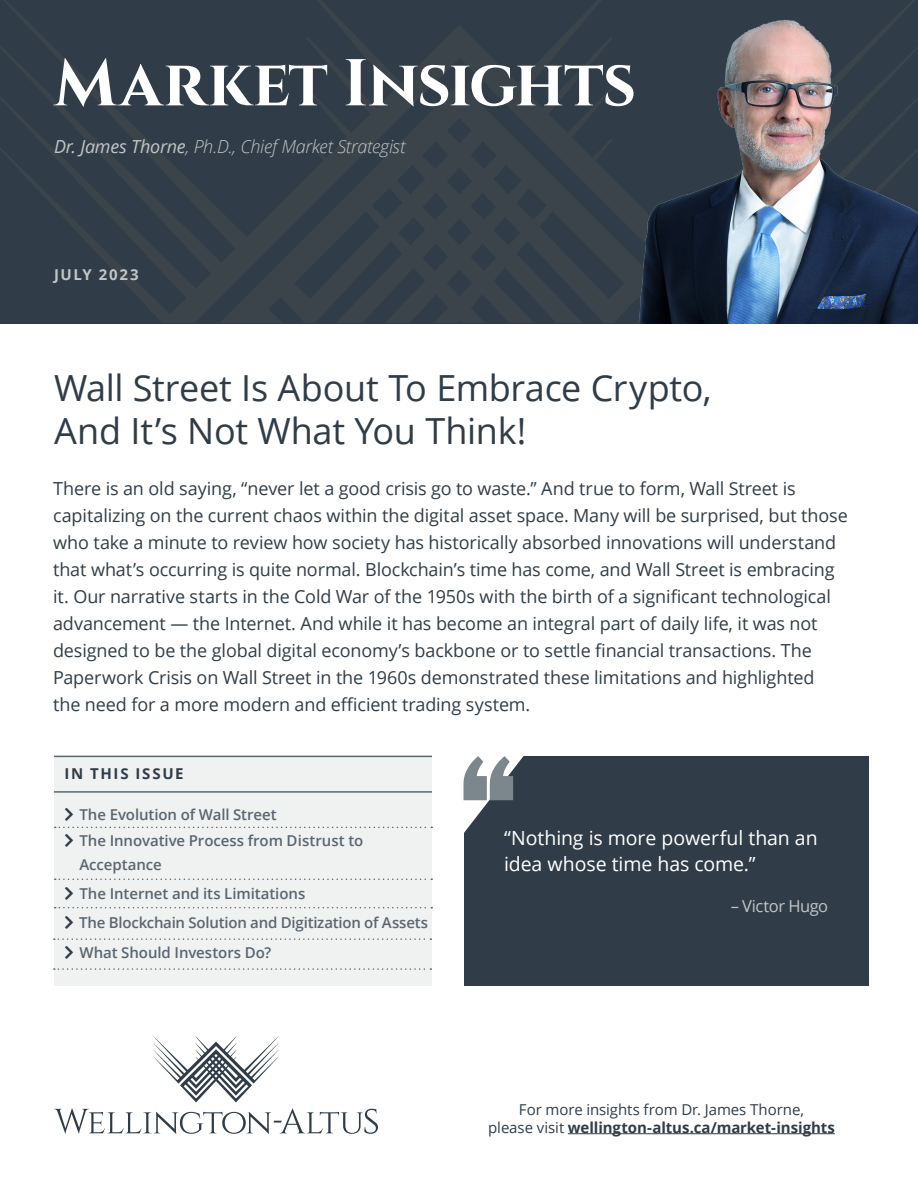
<style>
.page{position:relative;width:918px;height:1188px;background:#fff}
.page>*{position:absolute;margin:0;border:0;box-sizing:border-box;transform-origin:0 0}
.Intro_Overview{font:700 66px "Cinzel";letter-spacing:-.015em;color:#fff}
.t1{font:36px/43.2px "Open Sans";letter-spacing:-.01em;color:#303d48}
.t2{font:19.5px/25.5px "Open Sans";letter-spacing:-.005em;color:#fff}
.t3{font:18px/27px "Open Sans";letter-spacing:-.01em;color:#303d48}
.Intro_Overview-2{font:italic 300 18px "Open Sans";letter-spacing:-.02em;color:#c1c5c7}
.t4{font:16.5px "Open Sans";letter-spacing:-.03em;color:#c1c5c7}
.t5{font:600 15px/24px "Open Sans";letter-spacing:-.005em;color:#5a6670}
.Intro_Overview-3{font:700 15px "Open Sans";color:#303d48}
.Intro_Overview-4{font:15px "Open Sans";letter-spacing:-.005em;color:#303d48}
.Intro_Overview-5{font:700 15px "Open Sans";letter-spacing:.11em;color:#303d48}
.Intro_Overview-6{font:700 15px "Open Sans";letter-spacing:.11em;color:#c1c5c7}
.s1{font-weight:400}
.s2{color:#303d48}
</style>
<div class="page">
<div style="left:464px;top:756px;width:405px;height:230px;background:#303d48"></div>
<div style="left:54px;top:757px;width:378px;height:229px;background:#f0f2f2"></div>
<hr style="left:54px;top:791px;width:378px;height:2px;background:#5a6670">
<hr style="left:54px;top:756px;width:378px;height:1px;background:#5a6670">
<svg style="left:55px;top:879px;width:377px;height:1px"></svg>
<svg style="left:55px;top:907px;width:377px;height:1px"></svg>
<svg style="left:54px;top:938px;width:377px;height:2px"></svg>
<svg style="left:54px;top:968px;width:377px;height:2px"></svg>
<hr style="left:568px;top:1133px;width:267px;height:1px;background:#303d48">
<svg style="left:153px;top:1037px;width:126px;height:65px"></svg>
<svg style="left:54px;top:1108px;width:324px;height:26px"></svg>
<svg style="left:0;top:0;width:918px;height:323px;fill:#303d48"></svg>
<img style="left:636px;top:12px;width:282px;height:311px">
<svg style="left:55px;top:755px;width:468px;height:78px"></svg>
<p class="Intro_Overview" style="left:54px;top:43px;width:584px">Market Insights</p>
<p class="Intro_Overview-2" style="left:54px;top:134px;width:353px"><span class="s1">Dr. James Thorne</span>, Ph.D., Chief Market Strategist</p>
<p class="Intro_Overview-6" style="left:54px;top:264px;width:86px">JULY 2023</p>
<h1 class="t1" style="left:54px;top:365px;width:659px">Wall Street Is About To Embrace Crypto,<br>And It’s Not What You Think!</h1>
<p class="t3" style="left:53px;top:475px;width:796px">There is an old saying, “never let a good crisis go to waste.” And true to form, Wall Street is capitalizing on the current chaos within the digital asset space. Many will be surprised, but those who take a minute to review how society has historically absorbed innovations will understand that what’s occurring is quite normal. Blockchain’s time has come, and Wall Street is embracing it. Our narrative starts in the Cold War of the 1950s with the birth of a significant technological advancement — the Internet. And while it has become an integral part of daily life, it was not designed to be the global digital economy’s backbone or to settle financial transactions. The Paperwork Crisis on Wall Street in the 1960s demonstrated these limitations and highlighted<br>the need for a more modern and efficient trading system.</p>
<p class="Intro_Overview-5" style="left:64px;top:763px;width:121px">IN THIS ISSUE</p>
<h2 class="t5" style="left:64px;top:802px;width:214px"><span class="s2">❖□■▼</span> The Evolution of Wall Street</h2>
<h2 class="t5" style="left:79px;top:828px;width:285px;text-indent:-15px"><span class="s2">❖□■▼</span> The Innovative Process from Distrust to<br>Acceptance</h2>
<h2 class="t5" style="left:64px;top:881px;width:242px"><span class="s2">❖□■▼</span> The Internet and its Limitations</h2>
<h2 class="t5" style="left:64px;top:911px;width:365px"><span class="s2">❖□■▼</span> The Blockchain Solution and Digitization of Assets</h2>
<h2 class="t5" style="left:64px;top:940px;width:208px"><span class="s2">❖□■▼</span> What Should Investors Do?</h2>
<p class="t2" style="left:504px;top:825px;width:315px">“Nothing is more powerful than an idea whose time has come.”</p>
<p class="t4" style="left:731px;top:894px;width:99px">– Victor Hugo</p>
<p class="Intro_Overview-4" style="left:519px;top:1099px;width:287px">For more insights from Dr. James Thorne,</p>
<p class="Intro_Overview-3" style="left:488px;top:1117px;width:348px"><span class="s1">please visit</span> wellington-altus.ca/market-insights</p>
</div>
